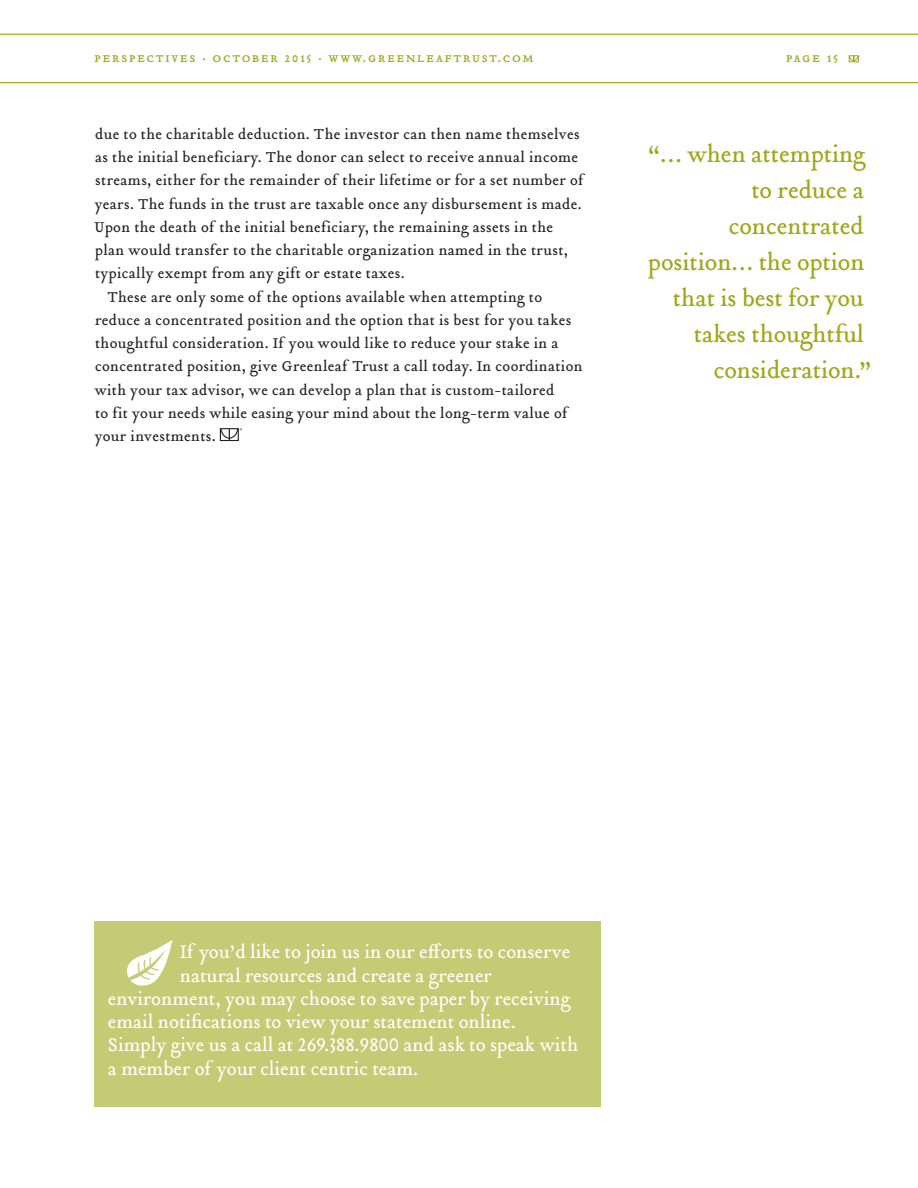
<style>
.page{position:relative;width:918px;height:1188px;background:#fff}
.page>*{position:absolute;margin:0;border:0;box-sizing:border-box;transform-origin:0 0}
.t1{font:25.5px "Tribute Roman";letter-spacing:-.005em;color:#9fa617}
.t2{font:20.25px "Tribute Roman";letter-spacing:-.005em;color:#fff}
.t3{font:15.75px "Tribute Roman";letter-spacing:.02em;color:#231f20}
.t4{font:15px "Tribute Roman Small Caps";letter-spacing:.11em;color:#9fa617}
</style>
<div class="page">
<svg style="left:849px;top:55px;width:11px;height:7px"></svg>
<hr style="left:0;top:34px;width:918px;height:1px;background:#9fa617">
<hr style="left:0;top:82px;width:918px;height:1px;background:#9fa617">
<div style="left:220px;top:428px;width:19px;height:13px;border:1px solid #231f20"></div>
<svg style="left:220px;top:428px;width:22px;height:12px"></svg>
<div style="left:94px;top:921px;width:508px;height:186px;background:#c5ca74"></div>
<svg style="left:127px;top:940px;width:45px;height:46px"></svg>
<p class="t4" style="left:94px;top:47px;width:440px">perspectives . october 2015 . www.greenleaftrust.com</p>
<p class="t4" style="left:786px;top:47px;width:53px">page 15</p>
<p class="t3" style="left:95px;top:123px;width:486px">due to the charitable deduction. The investor can then name themselves</p>
<p class="t3" style="left:95px;top:147px;width:485px">as the initial beneficiary. The donor can select to receive annual income</p>
<p class="t3" style="left:95px;top:170px;width:490px">streams, either for the remainder of their lifetime or for a set number of</p>
<p class="t3" style="left:95px;top:193px;width:489px">years. The funds in the trust are taxable once any disbursement is made.</p>
<p class="t3" style="left:95px;top:216px;width:460px">Upon the death of the initial beneficiary, the remaining assets in the</p>
<p class="t3" style="left:95px;top:239px;width:474px">plan would transfer to the charitable organization named in the trust,</p>
<p class="t3" style="left:95px;top:263px;width:311px">typically exempt from any gift or estate taxes.</p>
<p class="t3" style="left:107px;top:286px;width:436px">These are only some of the options available when attempting to</p>
<p class="t3" style="left:95px;top:309px;width:478px">reduce a concentrated position and the option that is best for you takes</p>
<p class="t3" style="left:95px;top:332px;width:465px">thoughtful consideration. If you would like to reduce your stake in a</p>
<p class="t3" style="left:95px;top:356px;width:489px">concentrated position, give Greenleaf Trust a call today. In coordination</p>
<p class="t3" style="left:95px;top:379px;width:461px">with your tax advisor, we can develop a plan that is custom-tailored</p>
<p class="t3" style="left:95px;top:402px;width:474px">to fit your needs while easing your mind about the long-term value of</p>
<p class="t3" style="left:95px;top:425px;width:123px">your investments.</p>
<h1 class="t1" style="left:648px;top:137px;width:219px">“… when attempting</h1>
<h1 class="t1" style="left:751px;top:173px;width:115px">to reduce a</h1>
<h1 class="t1" style="left:729px;top:209px;width:137px">concentrated</h1>
<h1 class="t1" style="left:648px;top:245px;width:218px">position… the option</h1>
<h1 class="t1" style="left:673px;top:281px;width:193px">that is best for you</h1>
<h1 class="t1" style="left:694px;top:317px;width:172px">takes thoughtful</h1>
<h1 class="t1" style="left:714px;top:353px;width:160px">consideration.”</h1>
<p class="t2" style="left:180px;top:938px;width:392px">If you’d like to join us in our efforts to conserve</p>
<p class="t2" style="left:180px;top:962px;width:314px">natural resources and create a greener</p>
<p class="t2" style="left:108px;top:985px;width:464px">environment, you may choose to save paper by receiving</p>
<p class="t2" style="left:108px;top:1008px;width:409px">email notifications to view your statement online.</p>
<p class="t2" style="left:108px;top:1031px;width:472px">Simply give us a call at 269.388.9800 and ask to speak with</p>
<p class="t2" style="left:108px;top:1055px;width:312px">a member of your client centric team.</p>
</div>
